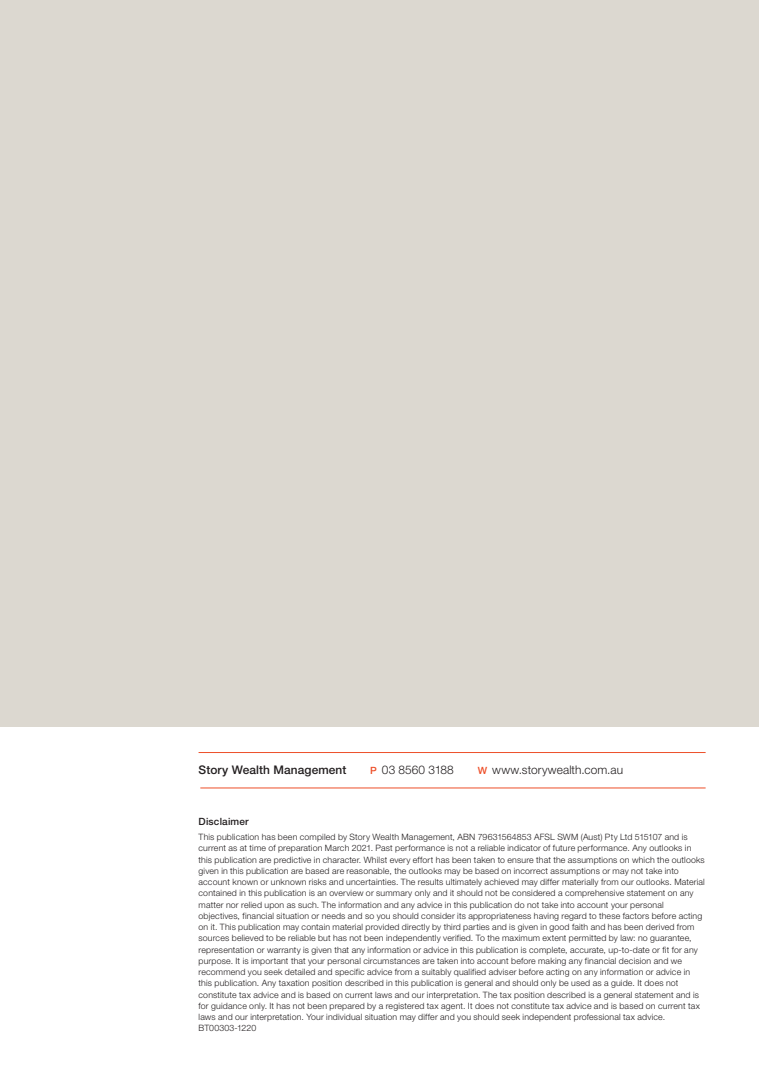
<style>
.page{position:relative;width:773px;height:1081px;background:#fff}
.page>*{position:absolute;margin:0;border:0;box-sizing:border-box;transform-origin:0 0}
.t1{font:300 11.88px "Helvetica Neue LT Std";letter-spacing:.01em;color:#231f20}
.t2{font:500 11.88px "Helvetica Neue LT Std";letter-spacing:.01em;color:#231f20}
.t3{font:500 10px "Helvetica Neue LT Std";letter-spacing:.015em;color:#231f20}
.t4{font:300 8.75px/11.2px "Helvetica Neue LT Std";letter-spacing:.02em;color:#231f20}
.s1{font-weight:500;font-size:10px;color:#ed4f29}
</style>
<div class="page">
<div style="left:0;top:0;width:758px;height:726px;background:#dcd8d0"></div>
<hr style="left:200px;top:787px;width:505px;height:1px;background:#ed4f29">
<hr style="left:198px;top:752px;width:507px;height:1px;background:#ed4f29">
<h1 class="t2" style="left:198px;top:762px;width:149px">Story Wealth Management</h1>
<h1 class="t1" style="left:370px;top:762px;width:85px"><span class="s1">P</span> 03 8560 3188</h1>
<h1 class="t1" style="left:477px;top:762px;width:147px"><span class="s1">W</span> www.storywealth.com.au</h1>
<p class="t3" style="left:198px;top:816px;width:52px">Disclaimer</p>
<p class="t4" style="left:198px;top:831px;width:507px">This publication has been compiled by Story Wealth Management, ABN 79631564853 AFSL SWM (Aust) Pty Ltd 515107 and is current as at time of preparation March 2021. Past performance is not a reliable indicator of future performance. Any outlooks in this publication are predictive in character. Whilst every effort has been taken to ensure that the assumptions on which the outlooks given in this publication are based are reasonable, the outlooks may be based on incorrect assumptions or may not take into account known or unknown risks and uncertainties. The results ultimately achieved may differ materially from our outlooks. Material contained in this publication is an overview or summary only and it should not be considered a comprehensive statement on any matter nor relied upon as such. The information and any advice in this publication do not take into account your personal objectives, financial situation or needs and so you should consider its appropriateness having regard to these factors before acting on it. This publication may contain material provided directly by third parties and is given in good faith and has been derived from sources believed to be reliable but has not been independently verified. To the maximum extent permitted by law: no guarantee, representation or warranty is given that any information or advice in this publication is complete, accurate, up-to-date or fit for any purpose. It is important that your personal circumstances are taken into account before making any financial decision and we recommend you seek detailed and specific advice from a suitably qualified adviser before acting on any information or advice in this publication. Any taxation position described in this publication is general and should only be used as a guide. It does not constitute tax advice and is based on current laws and our interpretation. The tax position described is a general statement and is for guidance only. It has not been prepared by a registered tax agent. It does not constitute tax advice and is based on current tax laws and our interpretation. Your individual situation may differ and you should seek independent professional tax advice.<br>BT00303-1220</p>
</div>
